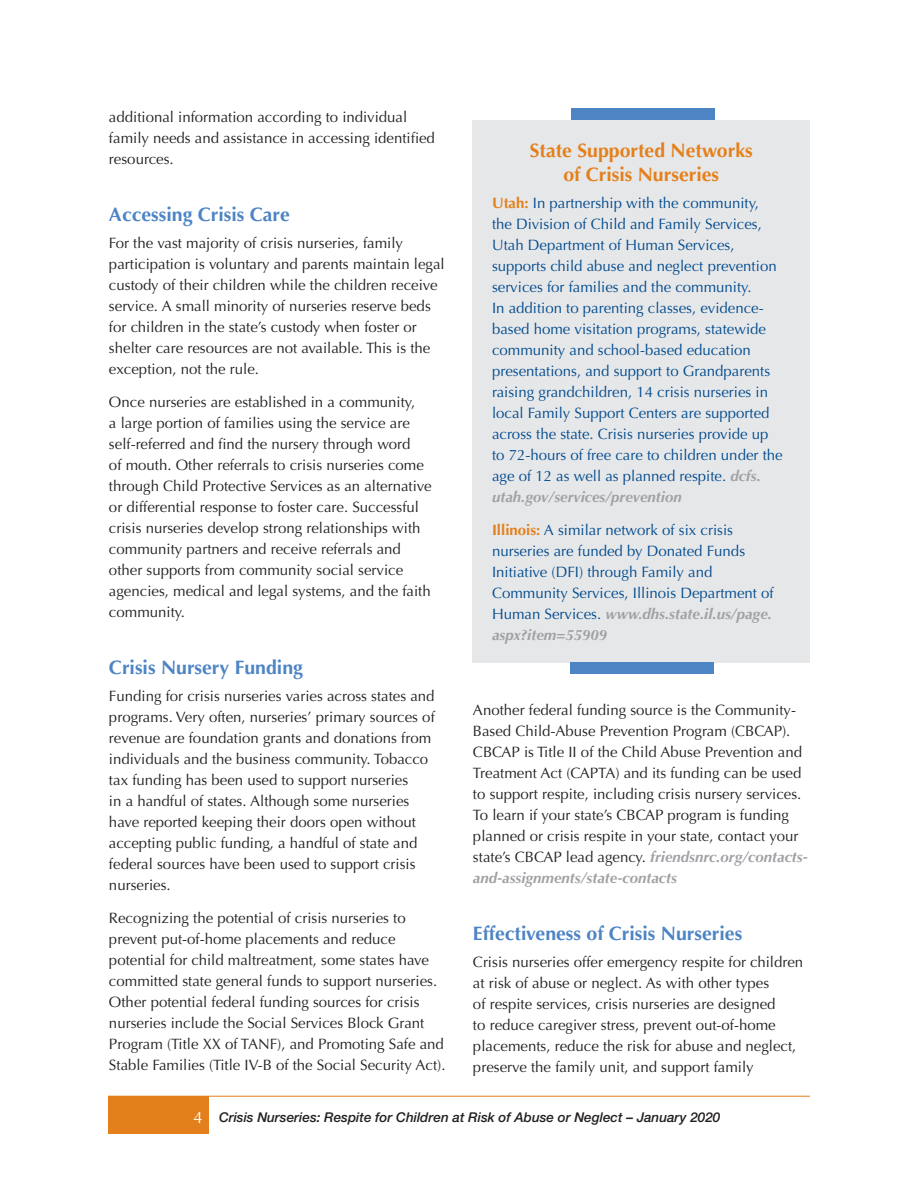
<style>
.page{position:relative;width:918px;height:1188px;background:#fff}
.page>*{position:absolute;margin:0;border:0;box-sizing:border-box;transform-origin:0 0}
.Subhead{font:700 19.5px "Optima";color:#4d84c4}
.Subhead_sidebar{font:700 19.5px/24px "Optima";color:#e4801b;text-align:center}
.Body_Text{font:15px/21px "Optima";color:#231f20}
.Sidebar_Text{font:15px/21px "Optima";color:#004a8d}
.t1{font:italic 500 13.5px "Helvetica Neue";color:#231f20}
.s1{font-weight:700;color:#e4801b}
.s2{font-weight:700;font-style:italic;color:#a0a1a5}
.s3{font-family:"Optima";font-weight:400;font-style:normal;font-size:16.5px;color:#fff}
</style>
<div class="page">
<div style="left:108px;top:1096px;width:101px;height:38px;background:#e4801b"></div>
<hr style="left:108px;top:1096px;width:702px;height:1px;background:#e4801b">
<div style="left:472px;top:120px;width:338px;height:542px;background:#e6e7e9"></div>
<div style="left:572px;top:108px;width:144px;height:12px;background:#4d84c4"></div>
<div style="left:570px;top:662px;width:144px;height:12px;background:#4d84c4"></div>
<p class="Body_Text" style="left:109px;top:106px;width:327px">additional information according to individual family needs and assistance in accessing identified resources.</p>
<p class="Subhead" style="left:109px;top:203px;width:182px">Accessing Crisis Care</p>
<p class="Body_Text" style="left:109px;top:232px;width:337px">For the vast majority of crisis nurseries, family participation is voluntary and parents maintain legal custody of their children while the children receive service. A small minority of nurseries reserve beds for children in the state’s custody when foster or shelter care resources are not available. This is the exception, not the rule.</p>
<p class="Body_Text" style="left:109px;top:391px;width:324px">Once nurseries are established in a community,<br>a large portion of families using the service are self-referred and find the nursery through word<br>of mouth. Other referrals to crisis nurseries come through Child Protective Services as an alternative or differential response to foster care. Successful crisis nurseries develop strong relationships with community partners and receive referrals and other supports from community social service agencies, medical and legal systems, and the faith community.</p>
<p class="Subhead" style="left:109px;top:656px;width:196px">Crisis Nursery Funding</p>
<p class="Body_Text" style="left:109px;top:685px;width:327px">Funding for crisis nurseries varies across states and programs. Very often, nurseries’ primary sources of revenue are foundation grants and donations from individuals and the business community. Tobacco tax funding has been used to support nurseries<br>in a handful of states. Although some nurseries have reported keeping their doors open without accepting public funding, a handful of state and federal sources have been used to support crisis nurseries.</p>
<p class="Body_Text" style="left:109px;top:907px;width:338px">Recognizing the potential of crisis nurseries to prevent put-of-home placements and reduce potential for child maltreatment, some states have committed state general funds to support nurseries.<br>Other potential federal funding sources for crisis nurseries include the Social Services Block Grant Program (Title XX of TANF), and Promoting Safe and Stable Families (Title IV-B of the Social Security Act).</p>
<p class="Subhead_sidebar" style="left:530px;top:139px;width:224px">State Supported Networks of Crisis Nurseries</p>
<p class="Sidebar_Text" style="left:492px;top:193px;width:292px"><span class="s1">Utah:</span> In partnership with the community, the Division of Child and Family Services, Utah Department of Human Services, supports child abuse and neglect prevention services for families and the community.<br>In addition to parenting classes, evidence&shy;based home visitation programs, statewide community and school-based education presentations, and support to Grandparents raising grandchildren, 14 crisis nurseries in local Family Support Centers are supported across the state. Crisis nurseries provide up to 72-hours of free care to children under the age of 12 as well as planned respite. <span class="s2">dcfs. utah.gov/services/prevention</span></p>
<p class="Sidebar_Text" style="left:492px;top:520px;width:283px"><span class="s1">Illinois:</span> A similar network of six crisis nurseries are funded by Donated Funds Initiative (DFI) through Family and Community Services, Illinois Department of Human Services. <span class="s2">www.dhs.state.il.us/page. aspx?item=55909</span></p>
<p class="Body_Text" style="left:473px;top:700px;width:336px">Another federal funding source is the Community-Based Child-Abuse Prevention Program (CBCAP).<br>CBCAP is Title II of the Child Abuse Prevention and Treatment Act (CAPTA) and its funding can be used to support respite, including crisis nursery services.<br>To learn if your state’s CBCAP program is funding planned or crisis respite in your state, contact your state’s CBCAP lead agency. <span class="s2">friendsnrc.org/contacts&shy;and-assignments/state-contacts</span></p>
<p class="Subhead" style="left:473px;top:922px;width:271px">Effectiveness of Crisis Nurseries</p>
<p class="Body_Text" style="left:473px;top:952px;width:332px">Crisis nurseries offer emergency respite for children at risk of abuse or neglect. As with other types<br>of respite services, crisis nurseries are designed<br>to reduce caregiver stress, prevent out-of-home placements, reduce the risk for abuse and neglect, preserve the family unit, and support family</p>
<p class="t1" style="left:194px;top:1109px;width:528px"><span class="s3">4</span> Crisis Nurseries: Respite for Children at Risk of Abuse or Neglect – January 2020</p>
</div>
